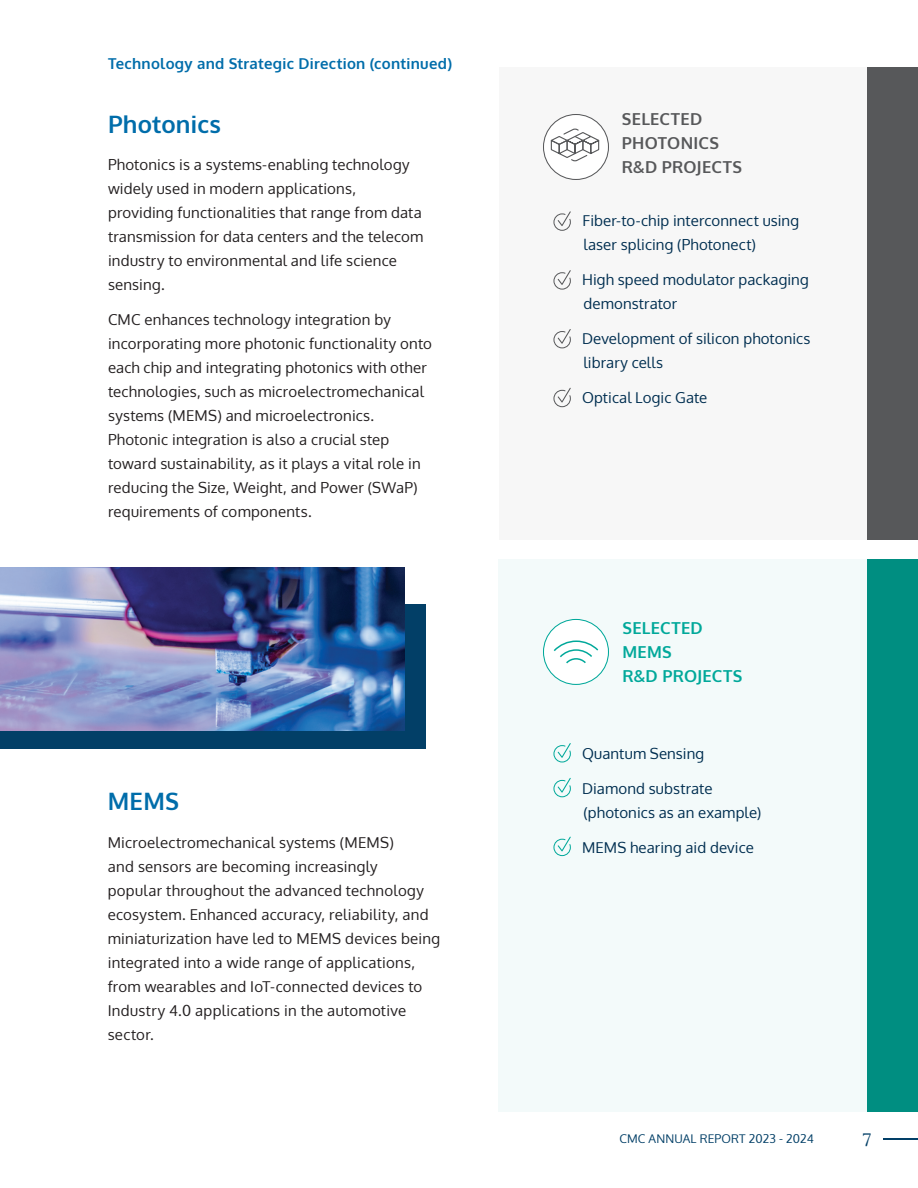
<style>
.page{position:relative;width:918px;height:1188px;background:#fff}
.page>*{position:absolute;margin:0;border:0;box-sizing:border-box;transform-origin:0 0}
.t1{font:700 24px "Oxygen";letter-spacing:.01em;color:#006daa}
.t2{font:18px "Lora";color:#023f67}
.t3{font:700 16.5px/24px "Oxygen";letter-spacing:.015em;color:#57585a}
.t4{font:700 16.5px/24px "Oxygen";letter-spacing:.015em;color:#00a89a}
.t5{font:15px/24px "Oxygen";letter-spacing:.015em;color:#231f20}
.t6{font:15px/24px "Oxygen";letter-spacing:.01em;color:#002e50}
.t7{font:700 15px "Oxygen";letter-spacing:.02em;color:#006daa}
.t8{font:12px "Oxygen";letter-spacing:.01em;color:#023f67}
</style>
<div class="page">
<div style="left:498px;top:559px;width:420px;height:553px;background:#f3fafa"></div>
<div style="left:500px;top:68px;width:418px;height:472px;background:#f7f7f7"></div>
<div style="left:0;top:604px;width:426px;height:145px;background:#023f67"></div>
<hr style="left:884px;top:1138px;width:34px;height:2px;background:#023f67">
<svg style="left:543px;top:114px;width:65px;height:65px"></svg>
<svg style="left:549px;top:114px;width:52px;height:294px"></svg>
<div style="left:543px;top:619px;width:65px;height:65px;background:#fff;border-radius:50%"></div>
<div style="left:543px;top:619px;width:66px;height:66px;border:1px solid #00a89a;border-radius:50%"></div>
<svg style="left:552px;top:640px;width:48px;height:216px"></svg>
<img style="left:0;top:567px;width:405px;height:164px">
<div style="left:867px;top:68px;width:51px;height:472px;background:#57585a"></div>
<div style="left:867px;top:559px;width:51px;height:553px;background:#008e81"></div>
<p class="t7" style="left:108px;top:55px;width:346px">Technology and Strategic Direction (continued)</p>
<h1 class="t1" style="left:108px;top:109px;width:114px">Photonics</h1>
<p class="t5" style="left:108px;top:153px;width:317px">Photonics is a systems-enabling technology widely used in modern applications, providing functionalities that range from data transmission for data centers and the telecom industry to environmental and life science sensing.</p>
<p class="t5" style="left:108px;top:308px;width:326px">CMC enhances technology integration by incorporating more photonic functionality onto each chip and integrating photonics with other technologies, such as microelectromechanical systems (MEMS) and microelectronics.<br>Photonic integration is also a crucial step toward sustainability, as it plays a vital role in reducing the Size, Weight, and Power (SWaP) requirements of components.</p>
<h1 class="t1" style="left:108px;top:786px;width:73px">MEMS</h1>
<p class="t5" style="left:108px;top:830px;width:334px">Microelectromechanical systems (MEMS)<br>and sensors are becoming increasingly<br>popular throughout the advanced technology ecosystem. Enhanced accuracy, reliability, and miniaturization have led to MEMS devices being integrated into a wide range of applications, from wearables and IoT-connected devices to Industry 4.0 applications in the automotive sector.</p>
<p class="t3" style="left:622px;top:107px;width:122px">SELECTED<br>PHOTONICS<br>R&amp;D PROJECTS</p>
<p class="t6" style="left:583px;top:209px;width:218px">Fiber-to-chip interconnect using laser splicing (Photonect)</p>
<p class="t6" style="left:582px;top:268px;width:228px">High speed modulator packaging demonstrator</p>
<p class="t6" style="left:582px;top:327px;width:230px">Development of silicon photonics library cells</p>
<p class="t6" style="left:582px;top:385px;width:127px">Optical Logic Gate</p>
<p class="t4" style="left:622px;top:617px;width:122px">SELECTED<br>MEMS<br>R&amp;D PROJECTS</p>
<p class="t6" style="left:582px;top:742px;width:124px">Quantum Sensing</p>
<p class="t6" style="left:582px;top:777px;width:181px">Diamond substrate (photonics as an example)</p>
<p class="t6" style="left:582px;top:836px;width:173px">MEMS hearing aid device</p>
<p class="t8" style="left:620px;top:1131px;width:196px">CMC ANNUAL REPORT 2023 - 2024</p>
<p class="t2" style="left:863px;top:1126px;width:10px">7</p>
</div>
